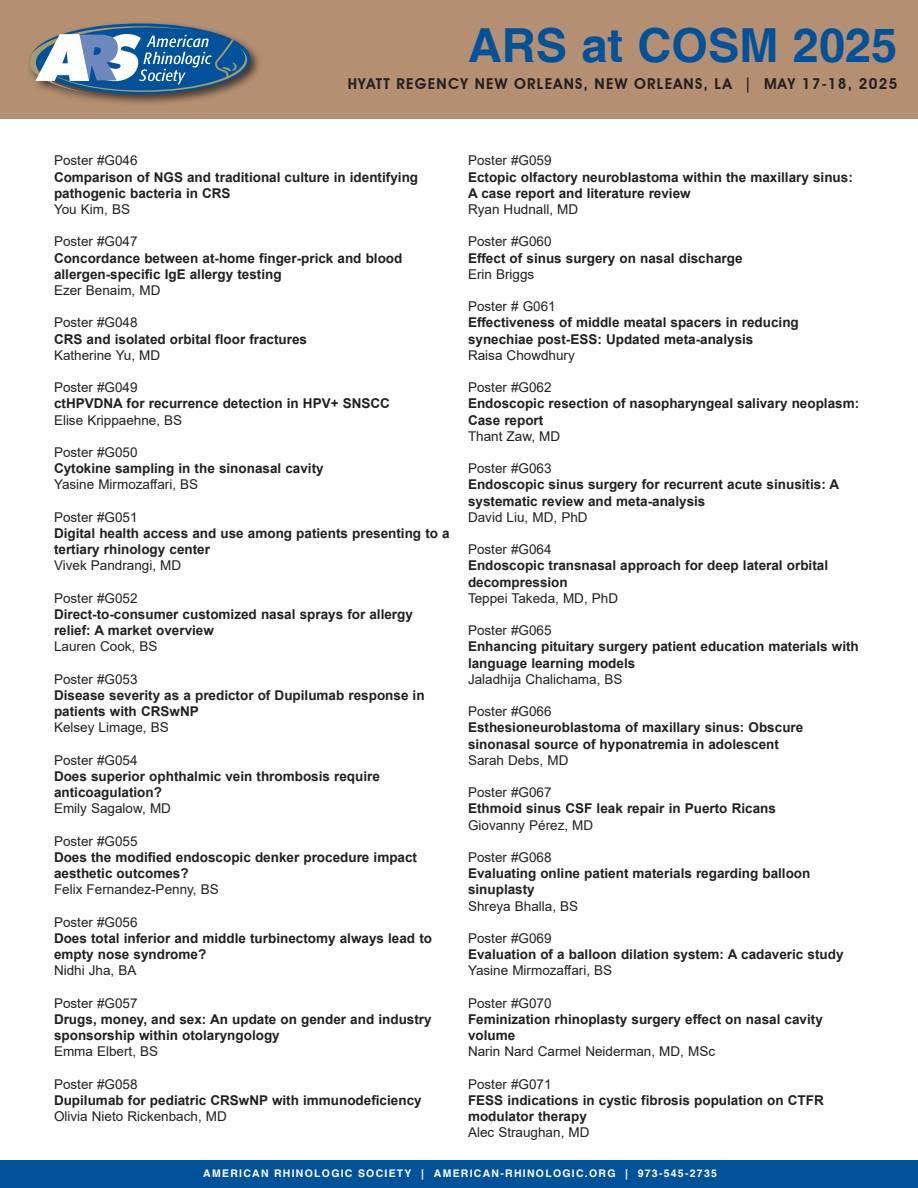
<style>
.page{position:relative;width:918px;height:1188px;background:#fff}
.page>*{position:absolute;margin:0;border:0;box-sizing:border-box;transform-origin:0 0}
.t1{font:700 46.95px "Helvetica";color:#01529b}
.t2{font:600 15px "Avant Garde IT Cby BT";letter-spacing:.08em;color:#231f20}
.t3{font:700 13.5px/16.2px "Arial";color:#231f20}
.t4{font:13.5px "Arial";color:#231f20}
.t5{font:700 10.5px "Helvetica";letter-spacing:.12em;color:#fff}
</style>
<div class="page">
<div style="left:0;top:1160px;width:918px;height:28px;background:#01529b"></div>
<div style="left:0;top:0;width:918px;height:119px;background:#b48f71"></div>
<div style="left:26px;top:21px;width:236px;height:86px;background:#231f20;opacity:.75"></div>
<svg style="left:29px;top:23px;width:221px;height:71px"></svg>
<h1 class="t1" style="left:468px;top:17px;width:431px">ARS at COSM 2025</h1>
<p class="t2" style="left:348px;top:75px;width:551px">HYATT REGENCY NEW ORLEANS, NEW ORLEANS, LA | MAY 17-18, 2025</p>
<p class="t4" style="left:54px;top:151px;width:85px">Poster #G046</p>
<p class="t3" style="left:54px;top:169px;width:366px">Comparison of NGS and traditional culture in identifying pathogenic bacteria in CRS</p>
<p class="t4" style="left:54px;top:200px;width:78px">You Kim, BS</p>
<p class="t4" style="left:54px;top:232px;width:85px">Poster #G047</p>
<p class="t3" style="left:54px;top:250px;width:350px">Concordance between at-home finger-prick and blood allergen-specific IgE allergy testing</p>
<p class="t4" style="left:54px;top:281px;width:108px">Ezer Benaim, MD</p>
<p class="t4" style="left:54px;top:313px;width:85px">Poster #G048</p>
<p class="t3" style="left:54px;top:331px;width:255px">CRS and isolated orbital floor fractures</p>
<p class="t4" style="left:54px;top:346px;width:108px">Katherine Yu, MD</p>
<p class="t4" style="left:54px;top:378px;width:85px">Poster #G049</p>
<p class="t3" style="left:54px;top:396px;width:337px">ctHPVDNA for recurrence detection in HPV+ SNSCC</p>
<p class="t4" style="left:54px;top:411px;width:130px">Elise Krippaehne, BS</p>
<p class="t4" style="left:54px;top:443px;width:85px">Poster #G050</p>
<p class="t3" style="left:54px;top:460px;width:271px">Cytokine sampling in the sinonasal cavity</p>
<p class="t4" style="left:54px;top:475px;width:146px">Yasine Mirmozaffari, BS</p>
<p class="t4" style="left:54px;top:508px;width:85px">Poster #G051</p>
<p class="t3" style="left:54px;top:525px;width:397px">Digital health access and use among patients presenting to a tertiary rhinology center</p>
<p class="t4" style="left:54px;top:556px;width:129px">Vivek Pandrangi, MD</p>
<p class="t4" style="left:54px;top:589px;width:85px">Poster #G052</p>
<p class="t3" style="left:54px;top:606px;width:360px">Direct-to-consumer customized nasal sprays for allergy relief: A market overview</p>
<p class="t4" style="left:54px;top:637px;width:105px">Lauren Cook, BS</p>
<p class="t4" style="left:54px;top:670px;width:85px">Poster #G053</p>
<p class="t3" style="left:54px;top:687px;width:372px">Disease severity as a predictor of Dupilumab response in patients with CRSwNP</p>
<p class="t4" style="left:54px;top:718px;width:116px">Kelsey Limage, BS</p>
<p class="t4" style="left:54px;top:751px;width:85px">Poster #G054</p>
<p class="t3" style="left:54px;top:768px;width:327px">Does superior ophthalmic vein thrombosis require anticoagulation?</p>
<p class="t4" style="left:54px;top:799px;width:119px">Emily Sagalow, MD</p>
<p class="t4" style="left:54px;top:832px;width:85px">Poster #G055</p>
<p class="t3" style="left:54px;top:849px;width:365px">Does the modified endoscopic denker procedure impact aesthetic outcomes?</p>
<p class="t4" style="left:54px;top:880px;width:166px">Felix Fernandez-Penny, BS</p>
<p class="t4" style="left:54px;top:913px;width:85px">Poster #G056</p>
<p class="t3" style="left:54px;top:930px;width:380px">Does total inferior and middle turbinectomy always lead to empty nose syndrome?</p>
<p class="t4" style="left:54px;top:961px;width:84px">Nidhi Jha, BA</p>
<p class="t4" style="left:54px;top:994px;width:85px">Poster #G057</p>
<p class="t3" style="left:54px;top:1011px;width:379px">Drugs, money, and sex: An update on gender and industry sponsorship within otolaryngology</p>
<p class="t4" style="left:54px;top:1042px;width:106px">Emma Elbert, BS</p>
<p class="t4" style="left:54px;top:1075px;width:85px">Poster #G058</p>
<p class="t3" style="left:54px;top:1092px;width:369px">Dupilumab for pediatric CRSwNP with immunodeficiency</p>
<p class="t4" style="left:54px;top:1107px;width:174px">Olivia Nieto Rickenbach, MD</p>
<p class="t4" style="left:468px;top:151px;width:85px">Poster #G059</p>
<p class="t3" style="left:468px;top:169px;width:386px">Ectopic olfactory neuroblastoma within the maxillary sinus:<br>A case report and literature review</p>
<p class="t4" style="left:468px;top:200px;width:112px">Ryan Hudnall, MD</p>
<p class="t4" style="left:468px;top:232px;width:85px">Poster #G060</p>
<p class="t3" style="left:468px;top:250px;width:276px">Effect of sinus surgery on nasal discharge</p>
<p class="t4" style="left:468px;top:265px;width:68px">Erin Briggs</p>
<p class="t4" style="left:468px;top:297px;width:89px">Poster # G061</p>
<p class="t3" style="left:468px;top:315px;width:332px">Effectiveness of middle meatal spacers in reducing synechiae post-ESS: Updated meta-analysis</p>
<p class="t4" style="left:468px;top:346px;width:108px">Raisa Chowdhury</p>
<p class="t4" style="left:468px;top:378px;width:85px">Poster #G062</p>
<p class="t3" style="left:468px;top:396px;width:393px">Endoscopic resection of nasopharyngeal salivary neoplasm:<br>Case report</p>
<p class="t4" style="left:468px;top:427px;width:94px">Thant Zaw, MD</p>
<p class="t4" style="left:468px;top:459px;width:85px">Poster #G063</p>
<p class="t3" style="left:468px;top:477px;width:373px">Endoscopic sinus surgery for recurrent acute sinusitis: A systematic review and meta-analysis</p>
<p class="t4" style="left:468px;top:508px;width:121px">David Liu, MD, PhD</p>
<p class="t4" style="left:468px;top:540px;width:85px">Poster #G064</p>
<p class="t3" style="left:468px;top:558px;width:362px">Endoscopic transnasal approach for deep lateral orbital decompression</p>
<p class="t4" style="left:468px;top:589px;width:152px">Teppei Takeda, MD, PhD</p>
<p class="t4" style="left:468px;top:621px;width:85px">Poster #G065</p>
<p class="t3" style="left:468px;top:639px;width:392px">Enhancing pituitary surgery patient education materials with language learning models</p>
<p class="t4" style="left:468px;top:670px;width:156px">Jaladhija Chalichama, BS</p>
<p class="t4" style="left:468px;top:702px;width:85px">Poster #G066</p>
<p class="t3" style="left:468px;top:720px;width:337px">Esthesioneuroblastoma of maxillary sinus: Obscure sinonasal source of hyponatremia in adolescent</p>
<p class="t4" style="left:468px;top:751px;width:102px">Sarah Debs, MD</p>
<p class="t4" style="left:468px;top:783px;width:85px">Poster #G067</p>
<p class="t3" style="left:468px;top:801px;width:309px">Ethmoid sinus CSF leak repair in Puerto Ricans</p>
<p class="t4" style="left:468px;top:816px;width:127px">Giovanny Pérez, MD</p>
<p class="t4" style="left:468px;top:848px;width:85px">Poster #G068</p>
<p class="t3" style="left:468px;top:865px;width:344px">Evaluating online patient materials regarding balloon sinuplasty</p>
<p class="t4" style="left:468px;top:897px;width:112px">Shreya Bhalla, BS</p>
<p class="t4" style="left:468px;top:929px;width:85px">Poster #G069</p>
<p class="t3" style="left:468px;top:946px;width:377px">Evaluation of a balloon dilation system: A cadaveric study</p>
<p class="t4" style="left:468px;top:961px;width:146px">Yasine Mirmozaffari, BS</p>
<p class="t4" style="left:468px;top:994px;width:85px">Poster #G070</p>
<p class="t3" style="left:468px;top:1011px;width:356px">Feminization rhinoplasty surgery effect on nasal cavity volume</p>
<p class="t4" style="left:468px;top:1042px;width:249px">Narin Nard Carmel Neiderman, MD, MSc</p>
<p class="t4" style="left:468px;top:1075px;width:85px">Poster #G071</p>
<p class="t3" style="left:468px;top:1092px;width:357px">FESS indications in cystic fibrosis population on CTFR modulator therapy</p>
<p class="t4" style="left:468px;top:1123px;width:123px">Alec Straughan, MD</p>
<p class="t5" style="left:203px;top:1167px;width:515px">AMERICAN RHINOLOGIC SOCIETY | AMERICAN-RHINOLOGIC.ORG | 973-545-2735</p>
</div>
